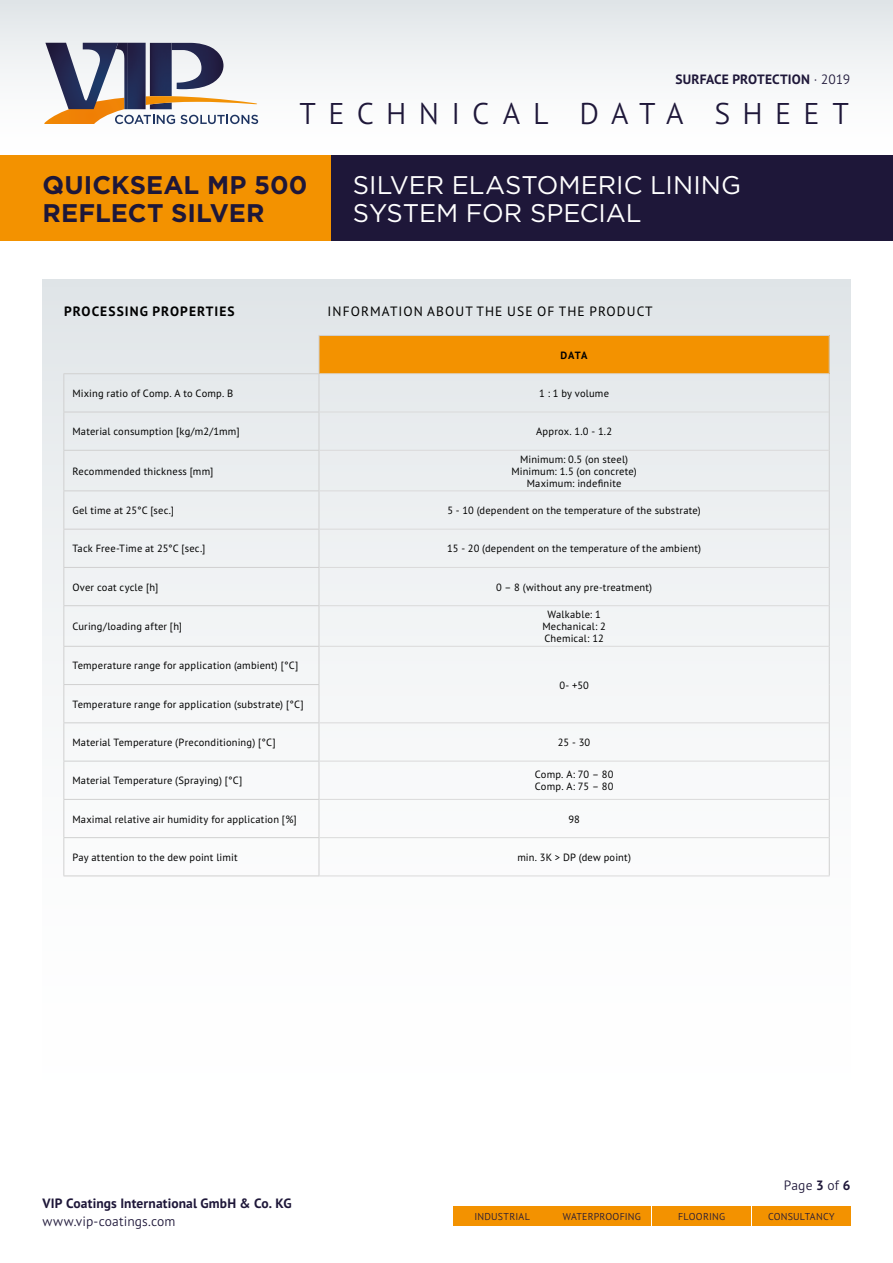
<style>
.page{position:relative;width:893px;height:1263px;background:#fff}
.page>*{position:absolute;margin:0;border:0;box-sizing:border-box;transform-origin:0 0}
.t1{font:300 30px "PT Sans Pro";letter-spacing:.405em;color:#1e1739}
.t2{font:25.5px/28.5px "Gotham";color:#fff}
.t3{font:700 25.5px/28.5px "Gotham";color:#1e1739}
.t4{font:700 13.5px "PT Sans Pro";letter-spacing:.01em;color:#1e1739}
.t5{font:13.5px "PT Sans Pro";letter-spacing:.08em;color:#000}
.t6{font:300 13.5px "PT Sans Pro";letter-spacing:.01em;color:#1e1739}
.t7{font:700 13.5px "PT Sans Pro";letter-spacing:.08em;color:#000}
.t8{font:10.5px/12px "PT Sans Pro";letter-spacing:.02em;color:#000;text-align:center}
.t9{font:700 10.5px "PT Sans Pro";color:#000}
.t10{font:300 9.9px "PT Sans Pro";letter-spacing:.02em;color:#1e1739}
.s1{font-weight:300}
.s2{font-weight:700}
</style>
<div class="page">
<div style="left:0;top:0;width:893px;height:155px;background:linear-gradient(to bottom,#e2e7e9,#fff)"></div>
<div style="left:453px;top:1206px;width:98px;height:20px;background:#f39200"></div>
<div style="left:553px;top:1206px;width:98px;height:20px;background:#f39200"></div>
<div style="left:653px;top:1206px;width:98px;height:20px;background:#f39200"></div>
<div style="left:752px;top:1206px;width:98px;height:20px;background:#f39200"></div>
<svg style="left:44px;top:43px;width:215px;height:81px"></svg>
<div style="left:42px;top:280px;width:808px;height:890px;background:linear-gradient(to bottom,#e3e8ea,#fff)"></div>
<div style="left:319px;top:335px;width:510px;height:39px;background:#f39200"></div>
<hr style="left:319px;top:335px;width:511px;height:1px;background:#d0d0d0">
<hr style="left:319px;top:336px;width:1px;height:37px;background:#d0d0d0">
<hr style="left:829px;top:336px;width:1px;height:38px;background:#d0d0d0">
<hr style="left:63px;top:373px;width:256px;height:1px;background:#d0d0d0">
<hr style="left:63px;top:374px;width:1px;height:38px;background:#d0d0d0">
<hr style="left:319px;top:374px;width:1px;height:38px;background:#d0d0d0">
<hr style="left:829px;top:374px;width:1px;height:38px;background:#d0d0d0">
<hr style="left:63px;top:412px;width:256px;height:1px;background:#d0d0d0">
<hr style="left:63px;top:412px;width:1px;height:38px;background:#d0d0d0">
<hr style="left:319px;top:412px;width:1px;height:38px;background:#d0d0d0">
<hr style="left:829px;top:412px;width:1px;height:38px;background:#d0d0d0">
<hr style="left:63px;top:450px;width:256px;height:1px;background:#d0d0d0">
<hr style="left:63px;top:451px;width:1px;height:39px;background:#d0d0d0">
<hr style="left:319px;top:451px;width:1px;height:39px;background:#d0d0d0">
<hr style="left:829px;top:450px;width:1px;height:41px;background:#d0d0d0">
<hr style="left:63px;top:490px;width:256px;height:1px;background:#d0d0d0">
<hr style="left:63px;top:491px;width:1px;height:38px;background:#d0d0d0">
<hr style="left:319px;top:491px;width:1px;height:38px;background:#d0d0d0">
<hr style="left:829px;top:491px;width:1px;height:38px;background:#d0d0d0">
<hr style="left:63px;top:529px;width:256px;height:1px;background:#d0d0d0">
<hr style="left:63px;top:529px;width:1px;height:38px;background:#d0d0d0">
<hr style="left:319px;top:529px;width:1px;height:38px;background:#d0d0d0">
<hr style="left:829px;top:529px;width:1px;height:38px;background:#d0d0d0">
<hr style="left:63px;top:567px;width:256px;height:1px;background:#d0d0d0">
<hr style="left:63px;top:568px;width:1px;height:37px;background:#d0d0d0">
<hr style="left:319px;top:568px;width:1px;height:37px;background:#d0d0d0">
<hr style="left:829px;top:567px;width:1px;height:39px;background:#d0d0d0">
<hr style="left:63px;top:605px;width:256px;height:1px;background:#d0d0d0">
<hr style="left:63px;top:606px;width:1px;height:40px;background:#d0d0d0">
<hr style="left:319px;top:606px;width:1px;height:40px;background:#d0d0d0">
<hr style="left:829px;top:606px;width:1px;height:40px;background:#d0d0d0">
<hr style="left:63px;top:646px;width:256px;height:1px;background:#d0d0d0">
<hr style="left:63px;top:647px;width:1px;height:37px;background:#d0d0d0">
<hr style="left:319px;top:647px;width:1px;height:37px;background:#d0d0d0">
<hr style="left:829px;top:646px;width:1px;height:38px;background:#d0d0d0">
<hr style="left:63px;top:684px;width:256px;height:1px;background:#d0d0d0">
<hr style="left:63px;top:685px;width:1px;height:37px;background:#d0d0d0">
<hr style="left:319px;top:685px;width:1px;height:37px;background:#d0d0d0">
<hr style="left:829px;top:684px;width:1px;height:39px;background:#d0d0d0">
<hr style="left:63px;top:722px;width:256px;height:1px;background:#d0d0d0">
<hr style="left:63px;top:723px;width:1px;height:38px;background:#d0d0d0">
<hr style="left:319px;top:723px;width:1px;height:38px;background:#d0d0d0">
<hr style="left:829px;top:723px;width:1px;height:38px;background:#d0d0d0">
<hr style="left:63px;top:761px;width:256px;height:1px;background:#d0d0d0">
<hr style="left:63px;top:761px;width:1px;height:38px;background:#d0d0d0">
<hr style="left:319px;top:761px;width:1px;height:38px;background:#d0d0d0">
<hr style="left:829px;top:761px;width:1px;height:38px;background:#d0d0d0">
<hr style="left:63px;top:799px;width:256px;height:1px;background:#d0d0d0">
<hr style="left:63px;top:800px;width:1px;height:37px;background:#d0d0d0">
<hr style="left:319px;top:800px;width:1px;height:37px;background:#d0d0d0">
<hr style="left:829px;top:799px;width:1px;height:39px;background:#d0d0d0">
<hr style="left:63px;top:837px;width:256px;height:1px;background:#d0d0d0">
<hr style="left:63px;top:838px;width:1px;height:37px;background:#d0d0d0">
<hr style="left:319px;top:838px;width:1px;height:37px;background:#d0d0d0">
<hr style="left:829px;top:838px;width:1px;height:37px;background:#d0d0d0">
<hr style="left:63px;top:875px;width:256px;height:1px;background:#d0d0d0">
<hr style="left:319px;top:373px;width:510px;height:1px;background:#dadada">
<hr style="left:319px;top:412px;width:510px;height:1px;background:#dadada">
<hr style="left:319px;top:450px;width:510px;height:1px;background:#dadada">
<hr style="left:319px;top:490px;width:510px;height:1px;background:#dadada">
<hr style="left:319px;top:529px;width:510px;height:1px;background:#dadada">
<hr style="left:319px;top:567px;width:510px;height:1px;background:#dadada">
<hr style="left:319px;top:605px;width:510px;height:1px;background:#dadada">
<hr style="left:319px;top:646px;width:510px;height:1px;background:#dadada">
<hr style="left:319px;top:722px;width:510px;height:1px;background:#dadada">
<hr style="left:319px;top:761px;width:510px;height:1px;background:#dadada">
<hr style="left:319px;top:799px;width:510px;height:1px;background:#dadada">
<hr style="left:319px;top:837px;width:510px;height:1px;background:#dadada">
<hr style="left:319px;top:875px;width:511px;height:1px;background:#dadada">
<div style="left:0;top:155px;width:332px;height:85px;background:#f39200"></div>
<div style="left:332px;top:155px;width:561px;height:85px;background:#1e1739"></div>
<p class="t4" style="left:675px;top:70px;width:176px">SURFACE PROTECTION <span class="s1">· 2019</span></p>
<h1 class="t1" style="left:299px;top:94px;width:551px">TECHNICAL DATA SHEET</h1>
<h2 class="t3" style="left:43px;top:170px;width:266px">QUICKSEAL MP 500<br>REFLECT SILVER</h2>
<h2 class="t2" style="left:353px;top:170px;width:390px">SILVER ELASTOMERIC LINING<br>SYSTEM FOR SPECIAL</h2>
<p class="t7" style="left:64px;top:302px;width:172px">PROCESSING PROPERTIES</p>
<p class="t5" style="left:327px;top:302px;width:327px">INFORMATION ABOUT THE USE OF THE PRODUCT</p>
<p class="t9" style="left:561px;top:348px;width:29px">DATA</p>
<p class="t8" style="left:72px;top:387px;width:162px">Mixing ratio of Comp. A to Comp. B</p>
<p class="t8" style="left:539px;top:387px;width:71px">1 : 1 by volume</p>
<p class="t8" style="left:72px;top:425px;width:169px">Material consumption [kg/m2/1mm]</p>
<p class="t8" style="left:536px;top:425px;width:78px">Approx. 1.0 - 1.2</p>
<p class="t8" style="left:72px;top:465px;width:142px">Recommended thickness [mm]</p>
<p class="t8" style="left:511px;top:453px;width:127px">Minimum: 0.5 (on steel)<br>Minimum: 1.5 (on concrete)<br>Maximum: indefinite</p>
<p class="t8" style="left:72px;top:504px;width:103px">Gel time at 25°C [sec.]</p>
<p class="t8" style="left:447px;top:504px;width:255px">5 - 10 (dependent on the temperature of the substrate)</p>
<p class="t8" style="left:72px;top:542px;width:134px">Tack Free-Time at 25°C [sec.]</p>
<p class="t8" style="left:447px;top:542px;width:256px">15 - 20 (dependent on the temperature of the ambient)</p>
<p class="t8" style="left:72px;top:581px;width:87px">Over coat cycle [h]</p>
<p class="t8" style="left:496px;top:581px;width:158px">0 – 8 (without any pre-treatment)</p>
<p class="t8" style="left:72px;top:620px;width:111px">Curing/loading after [h]</p>
<p class="t8" style="left:542px;top:608px;width:65px">Walkable: 1<br>Mechanical: 2<br>Chemical: 12</p>
<p class="t8" style="left:72px;top:659px;width:227px">Temperature range for application (ambient) [°C]</p>
<p class="t8" style="left:559px;top:679px;width:31px">0- +50</p>
<p class="t8" style="left:72px;top:698px;width:233px">Temperature range for application (substrate) [°C]</p>
<p class="t8" style="left:72px;top:736px;width:205px">Material Temperature (Preconditioning) [°C]</p>
<p class="t8" style="left:558px;top:736px;width:34px">25 - 30</p>
<p class="t8" style="left:72px;top:774px;width:171px">Material Temperature (Spraying) [°C]</p>
<p class="t8" style="left:535px;top:768px;width:80px;text-align:left">Comp. A: 70 – 80<br>Comp. A: 75 – 80</p>
<p class="t8" style="left:72px;top:813px;width:226px">Maximal relative air humidity for application [%]</p>
<p class="t8" style="left:568px;top:813px;width:13px">98</p>
<p class="t8" style="left:72px;top:851px;width:167px">Pay attention to the dew point limit</p>
<p class="t8" style="left:517px;top:851px;width:115px">min. 3K &gt; DP (dew point)</p>
<p class="t6" style="left:784px;top:1177px;width:68px">Page <span class="s2">3</span> of <span class="s2">6</span></p>
<p class="t4" style="left:43px;top:1194px;width:251px">VIP Coatings International GmbH &amp; Co. KG</p>
<p class="t6" style="left:43px;top:1213px;width:135px">www.vip-coatings.com</p>
<p class="t10" style="left:475px;top:1210px;width:57px">INDUSTRIAL</p>
<p class="t10" style="left:563px;top:1210px;width:80px">WATERPROOFING</p>
<p class="t10" style="left:678px;top:1210px;width:48px">FLOORING</p>
<p class="t10" style="left:768px;top:1210px;width:68px">CONSULTANCY</p>
</div>
